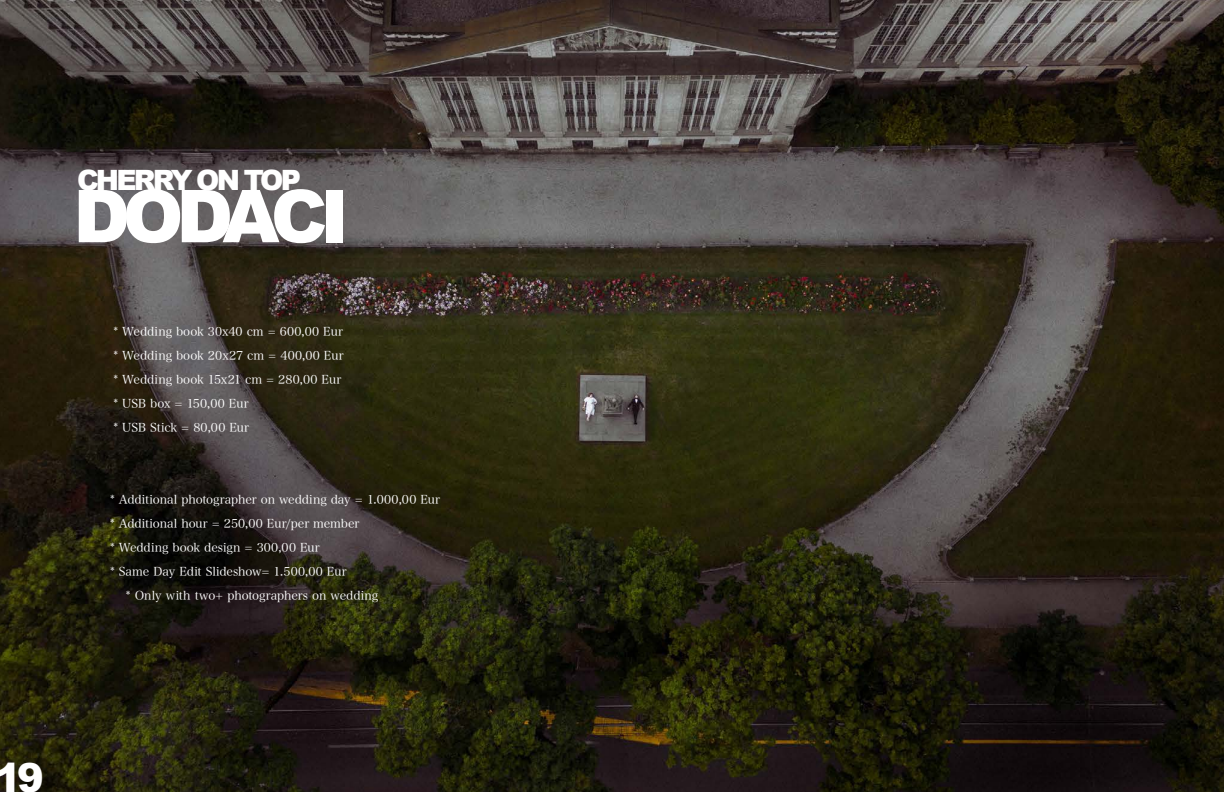
<style>
.page{position:relative;width:1224px;height:792px;background:#fff}
.page>*{position:absolute;margin:0;border:0;box-sizing:border-box;transform-origin:0 0}
.t1{font:900 73px "Arial";letter-spacing:-.1em;color:#fff}
.t2{font:900 40px "Arial";color:#fff}
.t3{font:900 28px "Arial";letter-spacing:-.1em;color:#fff}
.t4{font:12px/24px "Hira Min Pro W3";color:#fff}
</style>
<div class="page">
<img style="left:0;top:0;width:1224px;height:792px">
<h3 class="t3" style="left:77px;top:160px;width:225px">CHERRY ON TOP</h3>
<h1 class="t1" style="left:73px;top:163px;width:277px">DODACI</h1>
<p class="t4" style="left:114px;top:318px;width:232px">* Wedding book 30x40 cm = 600,00 Eur * Wedding book 20x27 cm = 400,00 Eur * Wedding book 15x21 cm = 280,00 Eur * USB box = 150,00 Eur<br>* USB Stick = 80,00 Eur</p>
<p class="t4" style="left:110px;top:486px;width:332px">* Additional photographer on wedding day = 1.000,00 Eur</p>
<p class="t4" style="left:110px;top:510px;width:251px">* Additional hour = 250,00 Eur/per member</p>
<p class="t4" style="left:110px;top:534px;width:211px">* Wedding book design = 300,00 Eur</p>
<p class="t4" style="left:110px;top:558px;width:238px">* Same Day Edit Slideshow= 1.500,00 Eur</p>
<p class="t4" style="left:126px;top:582px;width:254px">* Only with two+ photographers on wedding</p>
<h2 class="t2" style="left:-5px;top:749px;width:51px">19</h2>
</div>
